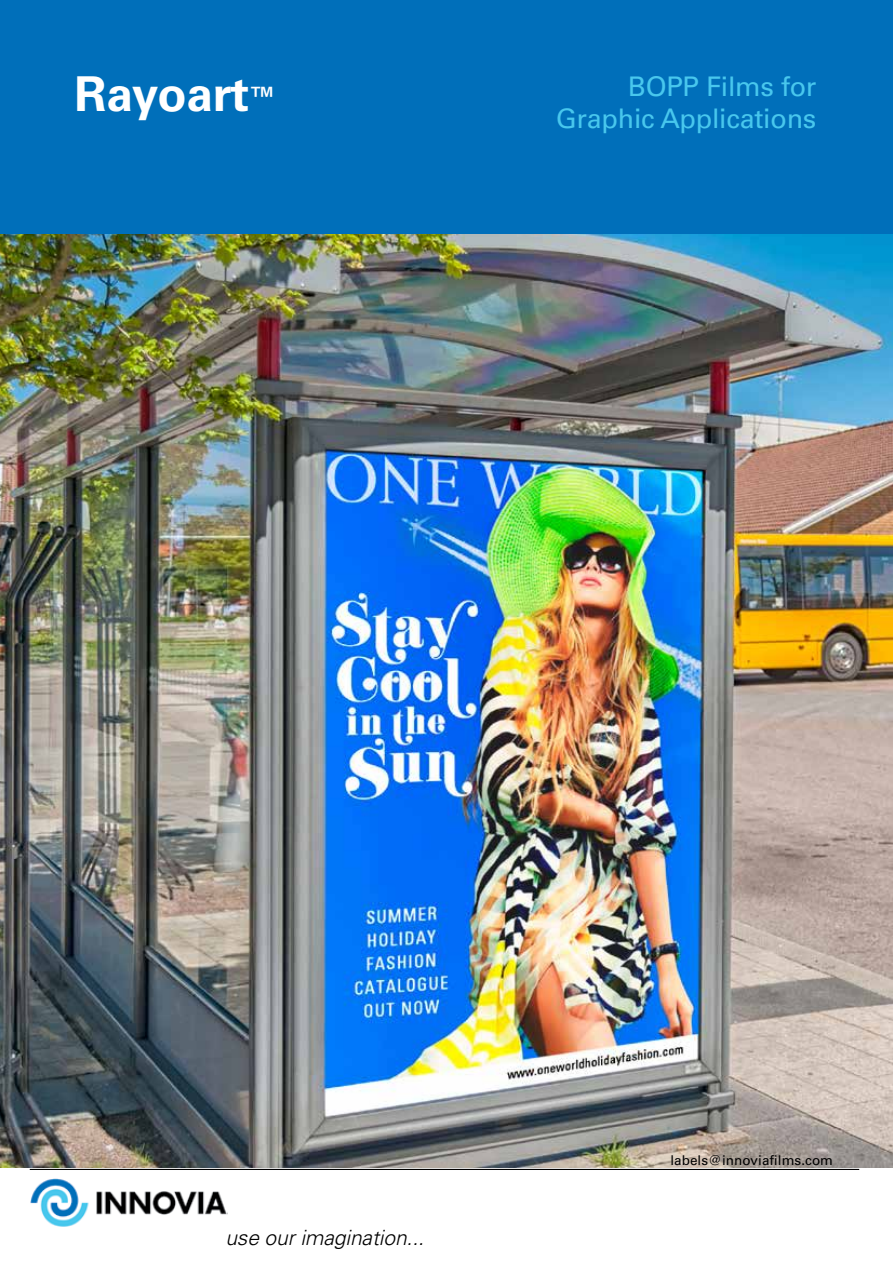
<style>
.page{position:relative;width:893px;height:1263px;background:#fff}
.page>*{position:absolute;margin:0;border:0;box-sizing:border-box;transform-origin:0 0}
.t1{font:700 48px "Univers LT Std";letter-spacing:-.015em;color:#fff}
.t2{font:27px/31.5px "Univers LT Std";letter-spacing:-.01em;color:#48c7ed;text-align:right}
.t3{font:italic 300 21px "Univers LT Std";letter-spacing:-.005em;color:#000}
.t4{font:13.5px "Univers LT Std";letter-spacing:.005em;color:#000}
.s1{font-size:28.05px}
</style>
<div class="page">
<img style="left:0;top:234px;width:893px;height:933px">
<div style="left:0;top:0;width:893px;height:234px;background:#006fba"></div>
<hr style="left:30px;top:1169px;width:829px;height:1px;background:#000">
<img style="left:30px;top:1178px;width:198px;height:49px">
<h1 class="t1" style="left:75px;top:66px;width:204px">Rayoart<span class="s1">™</span></h1>
<p class="t2" style="left:556px;top:71px;width:262px">BOPP Films for<br>Graphic Applications</p>
<p class="t3" style="left:225px;top:1224px;width:200px">use our imagination...</p>
<p class="t4" style="left:670px;top:1152px;width:164px">labels@innoviafilms.com</p>
</div>
